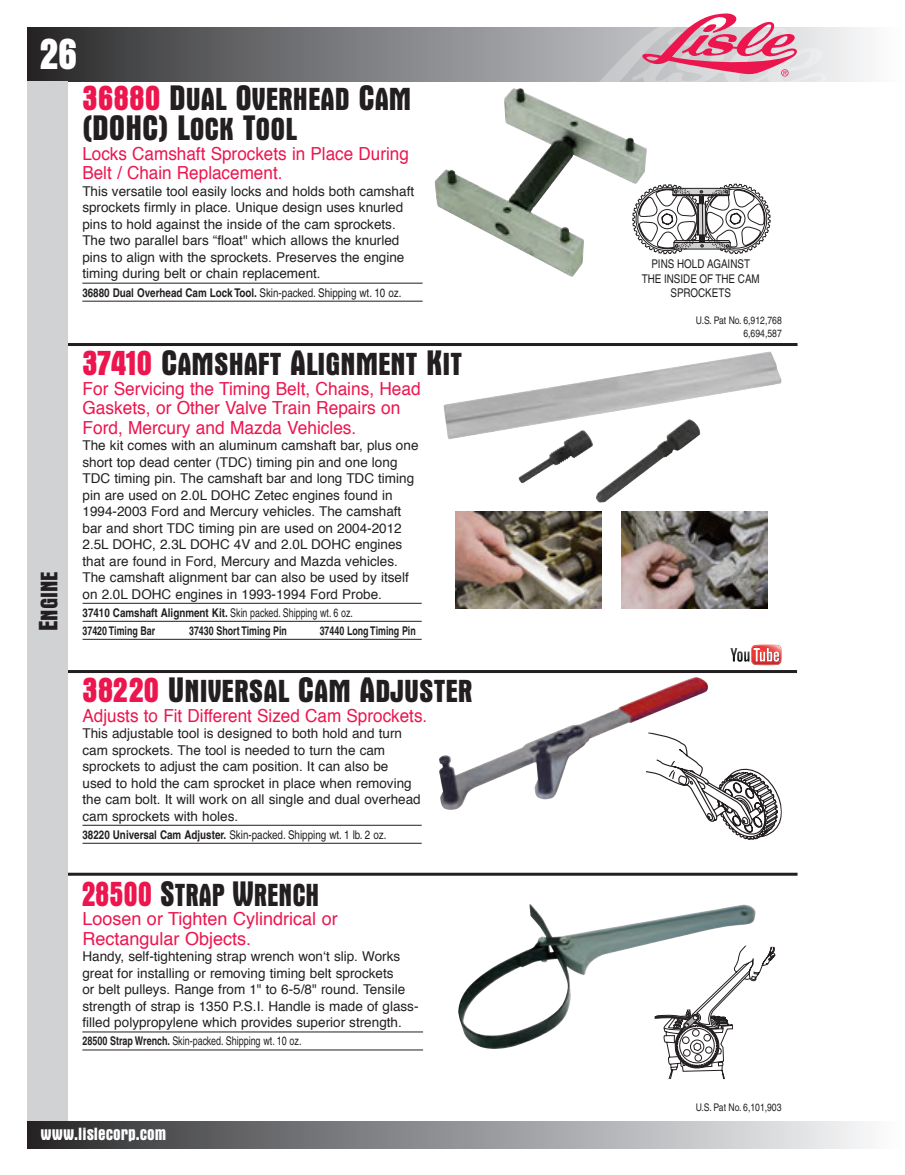
<style>
.page{position:relative;width:905px;height:1175px;background:#fff}
.page>*{position:absolute;margin:0;border:0;box-sizing:border-box;transform-origin:0 0}
.t1{font:45px "LISLENEW";color:#fff}
.t2{font:36px "LISLENEW SC900";color:#231f20}
.t3{font:32.4px "LISLENEW SC900";color:#231f20}
.t4{font:32.4px "LISLENEW SC900";color:#231f20;scale:.91 1}
.t5{font:27px "LISLENEW SC900";color:#231f20}
.t6{font:24.3px "LISLENEW SC900";color:#231f20}
.t7{font:18px/19.5px "Helvetica";color:#ed154e;scale:.96 1}
.t8{font:18px/19.5px "Helvetica";color:#ed154e;scale:.95 1}
.t9{font:18px/19.5px "Helvetica";color:#ed154e}
.t10{font:18px "LISLENEW";color:#fff}
.t11{font:13.5px/16.5px "Helvetica";color:#231f20}
.t12{font:700 condensed 12px "Helvetica";color:#231f20}
.t13{font:condensed 12px/14.4px "Helvetica";color:#231f20;text-align:center}
.t14{font:700 condensed 12px "Helvetica";color:#231f20;scale:.9 1}
.t15{font:condensed 12px "Helvetica";color:#231f20;scale:.91 1}
.t16{font:condensed 10.5px/12.6px "Helvetica";color:#231f20;text-align:right}
.s1{font-size:36px;color:#ed154e}
.s2{font-size:36px}
.s3{font-size:32.4px}
.s4{font-weight:400}
.s5{font-weight:700}
</style>
<div class="page">
<svg style="left:27px;top:27px;width:841px;height:54px;background:#757678"></svg>
<div style="left:27px;top:1121px;width:877px;height:27px;background:linear-gradient(to right,#2c2c2f,#fcfdff)"></div>
<svg style="left:564px;top:13px;width:263px;height:69px"></svg>
<hr style="left:82px;top:283px;width:340px;height:1px;background:#231f20">
<hr style="left:82px;top:301px;width:340px;height:1px;background:#231f20">
<svg style="left:647px;top:184px;width:124px;height:71px"></svg>
<img style="left:434px;top:88px;width:213px;height:189px">
<hr style="left:47px;top:343px;width:750px;height:3px;background:#231f20">
<hr style="left:46px;top:670px;width:751px;height:3px;background:#231f20">
<hr style="left:47px;top:872px;width:750px;height:3px;background:#231f20">
<hr style="left:82px;top:825px;width:339px;height:1px;background:#231f20">
<hr style="left:82px;top:843px;width:339px;height:1px;background:#231f20">
<svg style="left:702px;top:768px;width:80px;height:72px"></svg>
<img style="left:439px;top:677px;width:269px;height:133px">
<hr style="left:82px;top:603px;width:340px;height:1px;background:#231f20">
<hr style="left:82px;top:621px;width:340px;height:1px;background:#231f20">
<hr style="left:82px;top:639px;width:340px;height:1px;background:#231f20">
<svg style="left:730px;top:644px;width:51px;height:21px"></svg>
<img style="left:443px;top:351px;width:338px;height:151px">
<img style="left:455px;top:511px;width:146px;height:98px">
<img style="left:622px;top:511px;width:145px;height:97px">
<div style="left:27px;top:81px;width:41px;height:1040px;background:#d1d2d4"></div>
<hr style="left:82px;top:1031px;width:341px;height:1px;background:#231f20">
<hr style="left:82px;top:1049px;width:341px;height:1px;background:#231f20">
<svg style="left:667px;top:946px;width:109px;height:133px"></svg>
<img style="left:458px;top:904px;width:297px;height:146px">
<h1 class="t1" style="left:40px;top:28px;width:38px">26</h1>
<h3 class="t6" style="left:35px;top:621px;width:51px;rotate:-90deg">NGINE</h3>
<h3 class="t5" style="left:33px;top:631px;width:10px;rotate:-90deg">E</h3>
<h3 class="t3" style="left:82px;top:81px;width:330px"><span class="s1">36880</span> <span class="s2">D</span>UAL <span class="s2">O</span>VERHEAD <span class="s2">C</span>AM</h3>
<h2 class="t2" style="left:82px;top:108px;width:216px">(DOHC) L<span class="s3">OCK</span> T<span class="s3">OOL</span></h2>
<h3 class="t8" style="left:82px;top:144px;width:345px">Locks Camshaft Sprockets in Place During<br>Belt / Chain Replacement.</h3>
<p class="t11" style="left:82px;top:183px;width:333px">This versatile tool easily locks and holds both camshaft sprockets firmly in place. Unique design uses knurled pins to hold against the inside of the cam sprockets.<br>The two parallel bars “float" which allows the knurled pins to align with the sprockets. Preserves the engine timing during belt or chain replacement.</p>
<p class="t12" style="left:82px;top:285px;width:321px">36880 Dual Overhead Cam Lock Tool. <span class="s4">Skin-packed. Shipping wt. 10 oz.</span></p>
<h3 class="t3" style="left:82px;top:345px;width:381px"><span class="s1">37410</span> <span class="s2">C</span>AMSHAFT <span class="s2">A</span>LIGNMENT <span class="s2">K</span>IT</h3>
<h3 class="t7" style="left:82px;top:379px;width:354px">For Servicing the Timing Belt, Chains, Head<br>Gaskets, or Other Valve Train Repairs on<br>Ford, Mercury and Mazda Vehicles.</h3>
<p class="t11" style="left:82px;top:437px;width:337px">The kit comes with an aluminum camshaft bar, plus one short top dead center (TDC) timing pin and one long TDC timing pin. The camshaft bar and long TDC timing pin are used on 2.0L DOHC Zetec engines found in 1994-2003 Ford and Mercury vehicles. The camshaft bar and short TDC timing pin are used on 2004-2012<br>2.5L DOHC, 2.3L DOHC 4V and 2.0L DOHC engines that are found in Ford, Mercury and Mazda vehicles.<br>The camshaft alignment bar can also be used by itself on 2.0L DOHC engines in 1993-1994 Ford Probe.</p>
<p class="t12" style="left:82px;top:605px;width:272px">37410 Camshaft Alignment Kit. <span class="s4">Skin packed. Shipping wt. 6 oz.</span></p>
<p class="t14" style="left:83px;top:623px;width:82px">37420 Timing Bar</p>
<p class="t14" style="left:189px;top:623px;width:110px">37430 Short Timing Pin</p>
<p class="t14" style="left:319px;top:623px;width:108px">37440 Long Timing Pin</p>
<h3 class="t3" style="left:82px;top:672px;width:391px"><span class="s1">38220</span> <span class="s2">U</span>NIVERSAL <span class="s2">C</span>AM <span class="s2">A</span>DJUSTER</h3>
<h3 class="t8" style="left:82px;top:706px;width:364px">Adjusts to Fit Different Sized Cam Sprockets.</h3>
<p class="t11" style="left:82px;top:725px;width:340px">This adjustable tool is designed to both hold and turn cam sprockets. The tool is needed to turn the cam sprockets to adjust the cam position. It can also be used to hold the cam sprocket in place when removing the cam bolt. It will work on all single and dual overhead cam sprockets with holes.</p>
<p class="t13" style="left:82px;top:827px;width:305px"><span class="s5">38220 Universal Cam Adjuster.</span> Skin-packed. Shipping wt. 1 lb. 2 oz.</p>
<h3 class="t4" style="left:82px;top:876px;width:259px"><span class="s1">28500</span> <span class="s2">S</span>TRAP <span class="s2">W</span>RENCH</h3>
<h3 class="t9" style="left:82px;top:909px;width:257px">Loosen or Tighten Cylindrical or<br>Rectangular Objects.</h3>
<p class="t11" style="left:82px;top:948px;width:337px">Handy, self-tightening strap wrench won‘t slip. Works great for installing or removing timing belt sprockets<br>or belt pulleys. Range from 1" to 6-5/8" round. Tensile strength of strap is 1350 P.S.I. Handle is made of glass&shy;filled polypropylene which provides superior strength.</p>
<p class="t15" style="left:82px;top:1034px;width:242px"><span class="s5">28500 Strap Wrench.</span> Skin-packed. Shipping wt. 10 oz.</p>
<h3 class="t10" style="left:40px;top:1123px;width:127px">www.lislecorp.com</h3>
<p class="t13" style="left:641px;top:257px;width:120px">PINS HOLD AGAINST<br>THE INSIDE OF THE CAM<br>SPROCKETS</p>
<p class="t16" style="left:696px;top:314px;width:87px">U.S. Pat No. 6,912,768<br>6,694,587</p>
<p class="t16" style="left:695px;top:1100px;width:87px">U.S. Pat No. 6,101,903</p>
</div>
